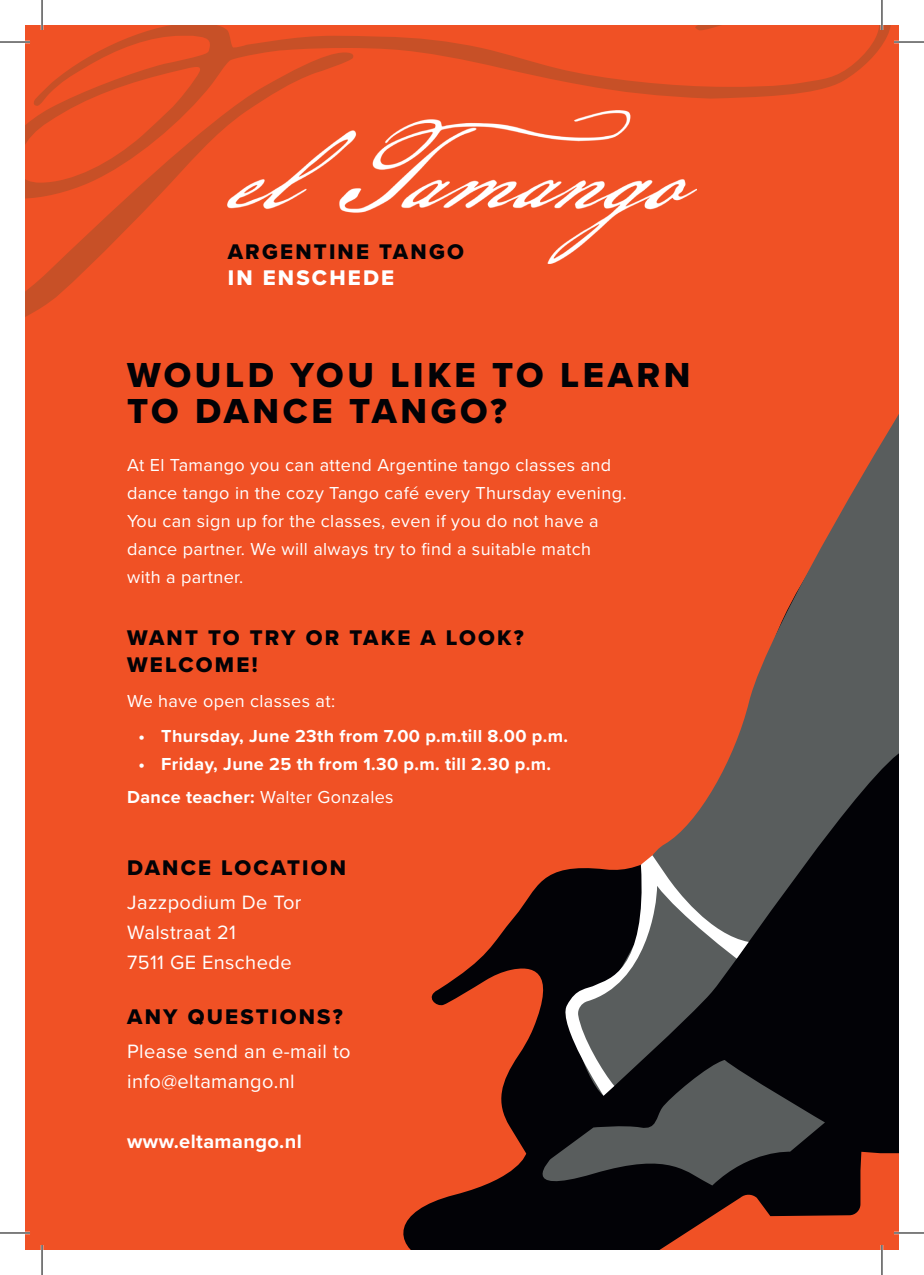
<style>
.page{position:relative;width:924px;height:1275px;background:#fff}
.page>*{position:absolute;margin:0;border:0;box-sizing:border-box;transform-origin:0 0}
.t1{font:36px/36px "Proxima Nova Extrabld";letter-spacing:.1em;color:#020206}
.t2{font:22px/26.4px "Proxima Nova Extrabld";letter-spacing:.1em;color:#020206}
.t3{font:22px "Proxima Nova Extrabld";letter-spacing:.1em;color:#fff}
.t4{font:20px/30px "Proxima Nova";letter-spacing:.02em;color:#fff}
.t5{font:700 20px "Proxima Nova";letter-spacing:.02em;color:#fff}
.t6{font:18px/28px "Proxima Nova";letter-spacing:.02em;color:#fff}
.t7{font:700 18px "Proxima Nova";letter-spacing:.02em;color:#fff}
.s1{font-weight:700}
</style>
<div class="page">
<div style="left:25px;top:25px;width:873px;height:1225px;background:#f05125"></div>
<svg style="left:25px;top:25px;width:866px;height:292px"></svg>
<img style="left:227px;top:110px;width:469px;height:153px">
<svg style="left:403px;top:916px;width:495px;height:334px"></svg>
<svg style="left:653px;top:415px;width:245px;height:680px"></svg>
<svg style="left:515px;top:855px;width:309px;height:341px;background:#373131"></svg>
<hr style="left:0;top:41px;width:30px;height:2px;background:#fff">
<hr style="left:893px;top:41px;width:30px;height:2px;background:#fff">
<hr style="left:0;top:1231px;width:30px;height:3px;background:#fff">
<hr style="left:893px;top:1231px;width:30px;height:3px;background:#fff">
<hr style="left:41px;top:0;width:2px;height:30px;background:#fff">
<hr style="left:41px;top:1245px;width:2px;height:30px;background:#fff">
<hr style="left:880px;top:0;width:2px;height:30px;background:#fff">
<hr style="left:880px;top:1245px;width:2px;height:30px;background:#fff">
<hr style="left:0;top:42px;width:30px;height:1px;background:#000">
<hr style="left:893px;top:42px;width:30px;height:1px;background:#000">
<hr style="left:0;top:1232px;width:30px;height:1px;background:#000">
<hr style="left:893px;top:1232px;width:30px;height:1px;background:#000">
<hr style="left:42px;top:0;width:1px;height:30px;background:#000">
<hr style="left:42px;top:1245px;width:1px;height:30px;background:#000">
<hr style="left:881px;top:0;width:1px;height:30px;background:#000">
<hr style="left:881px;top:1245px;width:1px;height:30px;background:#000">
<p class="t2" style="left:227px;top:238px;width:238px">ARGENTINE TANGO</p>
<p class="t3" style="left:227px;top:262px;width:168px">IN ENSCHEDE</p>
<h1 class="t1" style="left:127px;top:357px;width:564px">WOULD YOU LIKE TO LEARN<br>TO DANCE TANGO?</h1>
<p class="t6" style="left:127px;top:450px;width:500px">At El Tamango you can attend Argentine tango classes and dance tango in the cozy Tango café every Thursday evening.<br>You can sign up for the classes, even if you do not have a dance partner. We will always try to find a suitable match with a partner.</p>
<p class="t2" style="left:127px;top:624px;width:398px">WANT TO TRY OR TAKE A LOOK?<br>WELCOME!</p>
<p class="t6" style="left:127px;top:686px;width:209px">We have open classes at:</p>
<p class="t7" style="left:138px;top:722px;width:431px">• Thursday, June 23th from 7.00 p.m.till 8.00 p.m.</p>
<p class="t7" style="left:138px;top:750px;width:414px">• Friday, June 25 th from 1.30 p.m. till 2.30 p.m.</p>
<p class="t6" style="left:127px;top:782px;width:268px"><span class="s1">Dance teacher:</span> Walter Gonzales</p>
<p class="t2" style="left:127px;top:854px;width:220px">DANCE LOCATION</p>
<p class="t4" style="left:127px;top:886px;width:176px">Jazzpodium De Tor<br>Walstraat 21<br>7511 GE Enschede</p>
<p class="t2" style="left:127px;top:1003px;width:217px">ANY QUESTIONS?</p>
<p class="t4" style="left:127px;top:1035px;width:225px">Please send an e-mail to info@eltamango.nl</p>
<p class="t5" style="left:127px;top:1126px;width:176px">www.eltamango.nl</p>
</div>
